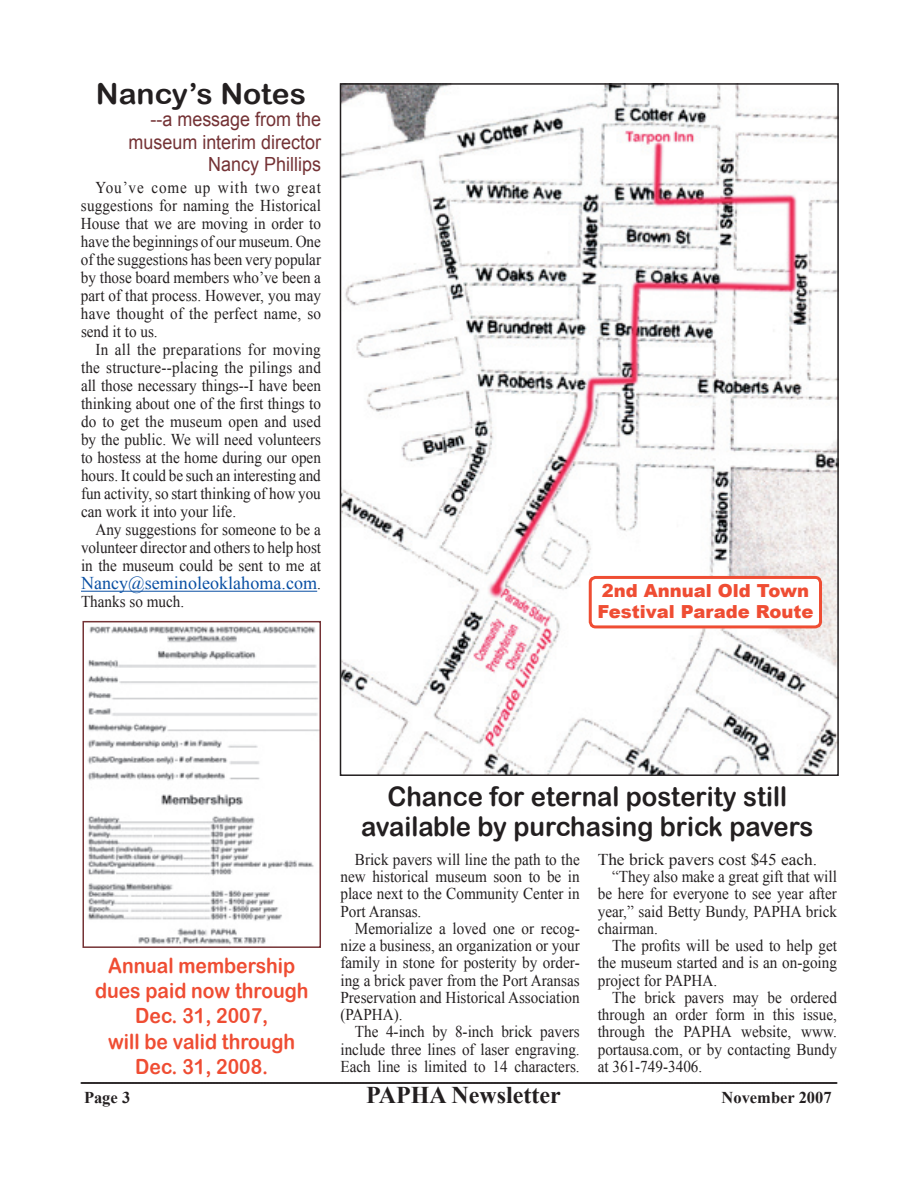
<style>
.page{position:relative;width:918px;height:1188px;background:#fff}
.page>*{position:absolute;margin:0;border:0;box-sizing:border-box;transform-origin:0 0}
.t1{font:28.8px "Arial Rounded MT Bold";color:#231f20;scale:1.04 1}
.t2{font:27px/30px "Arial Rounded MT Bold";color:#231f20;text-align:center;scale:.95 1}
.t3{font:700 24px "Times New Roman";color:#231f20}
.t4{font:21px/25.2px "Arial Rounded MT Bold";color:#ef4d33;text-align:center;scale:.92 1}
.t5{font:19.5px/22.5px "Arial";color:#743235;text-align:right;scale:.92 1}
.t6{font:18px/21.6px "Arial MT Black";color:#ef4d33}
.t7{font:18px "Times New Roman";color:#094fa3}
.t8{font:16.5px/18px "Times New Roman";color:#231f20;text-align:justify;scale:.92 1}
.t9{font:16.5px "Times New Roman";color:#231f20;scale:1.05 1}
.t10{font:700 16.5px "Times New Roman";color:#231f20}
.s1{font-size:16.5px;color:#231f20}
</style>
<div class="page">
<hr style="left:81px;top:591px;width:236px;height:1px;background:#094fa3">
<img style="left:343px;top:86px;width:493px;height:687px">
<div style="left:340px;top:83px;width:499px;height:693px;border:2px solid #231f20"></div>
<svg style="left:587px;top:574px;width:237px;height:53px"></svg>
<svg style="left:81px;top:1083px;width:757px;height:1px"></svg>
<img style="left:87px;top:626px;width:231px;height:319px">
<div style="left:82px;top:621px;width:239px;height:327px;border:2px solid #743235"></div>
<h1 class="t1" style="left:96px;top:77px;width:203px">Nancy’s Notes</h1>
<p class="t5" style="left:129px;top:108px;width:211px">--a message from the museum interim director<br>Nancy Phillips</p>
<p class="t8" style="left:81px;top:178px;width:263px;text-indent:14px">You’ve come up with two great suggestions for naming the Historical House that we are moving in order to have the beginnings of our museum. One of the suggestions has been very popular by those board members who’ve been a part of that process. However, you may have thought of the perfect name, so send it to us.</p>
<p class="t8" style="left:81px;top:340px;width:262px;text-indent:14px">In all the preparations for moving the structure--placing the pilings and all those necessary things--I have been thinking about one of the first things to do to get the museum open and used by the public. We will need volunteers to hostess at the home during our open hours. It could be such an interesting and fun activity, so start thinking of how you can work it into your life.</p>
<p class="t8" style="left:81px;top:520px;width:262px;text-indent:14px">Any suggestions for someone to be a volunteer director and others to help host in the museum could be sent to me at</p>
<p class="t7" style="left:81px;top:571px;width:241px">Nancy@seminoleoklahoma.com<span class="s1">.</span></p>
<p class="t8" style="left:81px;top:592px;width:114px">Thanks so much.</p>
<p class="t6" style="left:598px;top:580px;width:217px">2nd Annual Old Town<br>Festival Parade Route</p>
<p class="t4" style="left:95px;top:953px;width:233px">Annual membership dues paid now through<br>Dec. 31, 2007,<br>will be valid through<br>Dec. 31, 2008.</p>
<h2 class="t2" style="left:361px;top:781px;width:478px">Chance for eternal posterity still available by purchasing brick pavers</h2>
<p class="t8" style="left:340px;top:850px;width:262px;line-height:17.2px;text-indent:14px">Brick pavers will line the path to the new historical museum soon to be in place next to the Community Center in Port Aransas.</p>
<p class="t8" style="left:340px;top:919px;width:262px;line-height:17.2px;text-indent:14px">Memorialize a loved one or recog&shy;nize a business, an organization or your family in stone for posterity by order&shy;ing a brick paver from the Port Aransas Preservation and Historical Association (PAPHA).</p>
<p class="t8" style="left:340px;top:1023px;width:262px;line-height:17.2px;text-indent:14px">The 4-inch by 8-inch brick pavers include three lines of laser engraving.<br>Each line is limited to 14 characters.</p>
<p class="t9" style="left:598px;top:848px;width:210px">The brick pavers cost $45 each.</p>
<p class="t8" style="left:612px;top:867px;width:246px">“They also make a great gift that will</p>
<p class="t8" style="left:598px;top:885px;width:262px">be here for everyone to see year after</p>
<p class="t8" style="left:598px;top:902px;width:262px">year,” said Betty Bundy, PAPHA brick</p>
<p class="t8" style="left:598px;top:919px;width:67px">chairman.</p>
<p class="t8" style="left:612px;top:936px;width:246px">The profits will be used to help get</p>
<p class="t8" style="left:598px;top:954px;width:262px">the museum started and is an on-going</p>
<p class="t8" style="left:598px;top:971px;width:132px">project for PAPHA.</p>
<p class="t8" style="left:612px;top:988px;width:246px">The brick pavers may be ordered</p>
<p class="t8" style="left:598px;top:1005px;width:262px">through an order form in this issue,</p>
<p class="t8" style="left:598px;top:1023px;width:262px">through the PAPHA website, www.</p>
<p class="t8" style="left:598px;top:1040px;width:262px">portausa.com, or by contacting Bundy</p>
<p class="t8" style="left:598px;top:1057px;width:115px">at 361-749-3406.</p>
<p class="t10" style="left:84px;top:1086px;width:48px">Page 3</p>
<h3 class="t3" style="left:366px;top:1079px;width:196px">PAPHA Newsletter</h3>
<p class="t10" style="left:722px;top:1086px;width:112px">November 2007</p>
</div>
